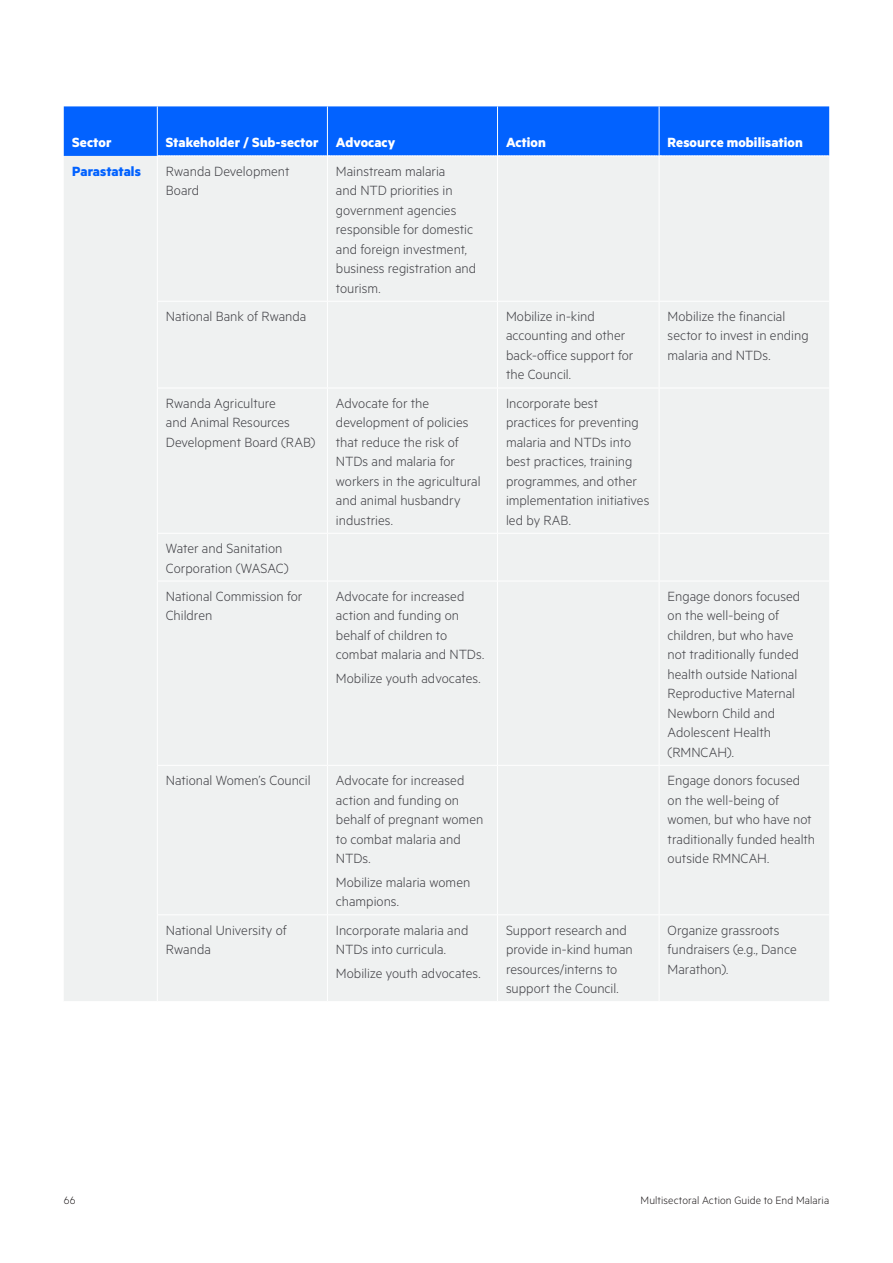
<style>
.page{position:relative;width:893px;height:1263px;background:#fff}
.page>*{position:absolute;margin:0;border:0;box-sizing:border-box;transform-origin:0 0}
.t1{font:300 15px/19.5px "Metric";color:#414146}
.t2{font:700 15px "Metric";letter-spacing:.005em;color:#fff}
.t3{font:700 15px "Metric";letter-spacing:-.005em;color:#0262ff}
.t4{font:300 12px "Metric";letter-spacing:.01em;color:#231f20}
</style>
<div class="page">
<div style="left:64px;top:157px;width:765px;height:844px;background:#eff1f1"></div>
<hr style="left:157px;top:301px;width:170px;height:1px;background:#fff">
<hr style="left:327px;top:301px;width:170px;height:1px;background:#fff">
<hr style="left:497px;top:301px;width:162px;height:1px;background:#fff">
<hr style="left:659px;top:301px;width:170px;height:1px;background:#fff">
<hr style="left:157px;top:388px;width:170px;height:1px;background:#fff">
<hr style="left:327px;top:388px;width:170px;height:1px;background:#fff">
<hr style="left:497px;top:388px;width:162px;height:1px;background:#fff">
<hr style="left:659px;top:388px;width:170px;height:1px;background:#fff">
<hr style="left:157px;top:533px;width:170px;height:1px;background:#fff">
<hr style="left:327px;top:533px;width:170px;height:1px;background:#fff">
<hr style="left:497px;top:533px;width:162px;height:1px;background:#fff">
<hr style="left:659px;top:533px;width:170px;height:1px;background:#fff">
<hr style="left:157px;top:581px;width:170px;height:1px;background:#fff">
<hr style="left:327px;top:581px;width:170px;height:1px;background:#fff">
<hr style="left:497px;top:581px;width:162px;height:1px;background:#fff">
<hr style="left:659px;top:581px;width:170px;height:1px;background:#fff">
<hr style="left:157px;top:765px;width:170px;height:1px;background:#fff">
<hr style="left:327px;top:765px;width:170px;height:1px;background:#fff">
<hr style="left:497px;top:765px;width:162px;height:1px;background:#fff">
<hr style="left:659px;top:765px;width:170px;height:1px;background:#fff">
<hr style="left:157px;top:914px;width:170px;height:1px;background:#fff">
<hr style="left:327px;top:914px;width:170px;height:1px;background:#fff">
<hr style="left:497px;top:914px;width:162px;height:1px;background:#fff">
<hr style="left:659px;top:914px;width:170px;height:1px;background:#fff">
<div style="left:64px;top:106px;width:766px;height:51px;background:#0262ff"></div>
<hr style="left:157px;top:156px;width:1px;height:145px;background:#fff">
<hr style="left:157px;top:302px;width:1px;height:86px;background:#fff">
<hr style="left:157px;top:388px;width:1px;height:145px;background:#fff">
<hr style="left:157px;top:534px;width:1px;height:47px;background:#fff">
<hr style="left:157px;top:581px;width:1px;height:184px;background:#fff">
<hr style="left:157px;top:766px;width:1px;height:148px;background:#fff">
<hr style="left:157px;top:915px;width:1px;height:86px;background:#fff">
<hr style="left:157px;top:106px;width:1px;height:50px;background:#fff">
<hr style="left:327px;top:156px;width:1px;height:145px;background:#fff">
<hr style="left:497px;top:156px;width:1px;height:145px;background:#fff">
<hr style="left:659px;top:156px;width:1px;height:145px;background:#fff">
<hr style="left:327px;top:302px;width:1px;height:86px;background:#fff">
<hr style="left:497px;top:302px;width:1px;height:86px;background:#fff">
<hr style="left:659px;top:302px;width:1px;height:86px;background:#fff">
<hr style="left:327px;top:388px;width:1px;height:145px;background:#fff">
<hr style="left:497px;top:388px;width:1px;height:145px;background:#fff">
<hr style="left:659px;top:388px;width:1px;height:145px;background:#fff">
<hr style="left:327px;top:534px;width:1px;height:47px;background:#fff">
<hr style="left:497px;top:534px;width:1px;height:47px;background:#fff">
<hr style="left:659px;top:534px;width:1px;height:47px;background:#fff">
<hr style="left:327px;top:581px;width:1px;height:184px;background:#fff">
<hr style="left:497px;top:581px;width:1px;height:184px;background:#fff">
<hr style="left:659px;top:581px;width:1px;height:184px;background:#fff">
<hr style="left:327px;top:766px;width:1px;height:148px;background:#fff">
<hr style="left:497px;top:766px;width:1px;height:148px;background:#fff">
<hr style="left:659px;top:766px;width:1px;height:148px;background:#fff">
<hr style="left:327px;top:915px;width:1px;height:86px;background:#fff">
<hr style="left:497px;top:915px;width:1px;height:86px;background:#fff">
<hr style="left:659px;top:915px;width:1px;height:86px;background:#fff">
<hr style="left:327px;top:106px;width:1px;height:50px;background:#fff">
<hr style="left:497px;top:106px;width:1px;height:50px;background:#fff">
<hr style="left:659px;top:106px;width:1px;height:50px;background:#fff">
<p class="t2" style="left:72px;top:134px;width:41px">Sector</p>
<p class="t2" style="left:166px;top:134px;width:231px">Stakeholder / Sub-sector Advocacy</p>
<p class="t2" style="left:506px;top:134px;width:41px">Action</p>
<p class="t2" style="left:668px;top:134px;width:137px">Resource mobilisation</p>
<p class="t3" style="left:72px;top:162px;width:70px">Parastatals</p>
<p class="t1" style="left:166px;top:161px;width:125px">Rwanda Development<br>Board</p>
<p class="t1" style="left:336px;top:161px;width:142px">Mainstream malaria<br>and NTD priorities in government agencies responsible for domestic and foreign investment, business registration and tourism.</p>
<p class="t1" style="left:166px;top:306px;width:142px">National Bank of Rwanda</p>
<p class="t1" style="left:506px;top:306px;width:129px">Mobilize in-kind accounting and other back-office support for the Council.</p>
<p class="t1" style="left:668px;top:306px;width:143px">Mobilize the financial sector to invest in ending malaria and NTDs.</p>
<p class="t1" style="left:166px;top:393px;width:151px">Rwanda Agriculture<br>and Animal Resources<br>Development Board (RAB)</p>
<p class="t1" style="left:336px;top:393px;width:146px">Advocate for the development of policies that reduce the risk of<br>NTDs and malaria for workers in the agricultural and animal husbandry industries.</p>
<p class="t1" style="left:506px;top:393px;width:145px">Incorporate best practices for preventing malaria and NTDs into best practices, training programmes, and other implementation initiatives led by RAB.</p>
<p class="t1" style="left:166px;top:538px;width:124px">Water and Sanitation<br>Corporation (WASAC)</p>
<p class="t1" style="left:166px;top:586px;width:138px">National Commission for<br>Children</p>
<p class="t1" style="left:336px;top:586px;width:150px">Advocate for increased action and funding on behalf of children to combat malaria and NTDs.</p>
<p class="t1" style="left:336px;top:668px;width:146px">Mobilize youth advocates.</p>
<p class="t1" style="left:668px;top:586px;width:134px">Engage donors focused on the well-being of children, but who have not traditionally funded health outside National<br>Reproductive Maternal<br>Newborn Child and<br>Adolescent Health (RMNCAH).</p>
<p class="t1" style="left:166px;top:770px;width:146px">National Women’s Council</p>
<p class="t1" style="left:336px;top:770px;width:149px">Advocate for increased action and funding on behalf of pregnant women to combat malaria and<br>NTDs.</p>
<p class="t1" style="left:336px;top:872px;width:136px">Mobilize malaria women champions.</p>
<p class="t1" style="left:166px;top:919px;width:122px">National University of<br>Rwanda</p>
<p class="t1" style="left:336px;top:919px;width:134px">Incorporate malaria and<br>NTDs into curricula.</p>
<p class="t1" style="left:336px;top:963px;width:146px">Mobilize youth advocates.</p>
<p class="t1" style="left:668px;top:770px;width:149px">Engage donors focused on the well-being of women, but who have not traditionally funded health outside RMNCAH.</p>
<p class="t1" style="left:506px;top:919px;width:128px">Support research and provide in-kind human resources/interns to support the Council.</p>
<p class="t1" style="left:668px;top:919px;width:131px">Organize grassroots fundraisers (e.g., Dance<br>Marathon).</p>
<p class="t4" style="left:64px;top:1193px;width:13px">66</p>
<p class="t4" style="left:641px;top:1193px;width:190px">Multisectoral Action Guide to End Malaria</p>
</div>
